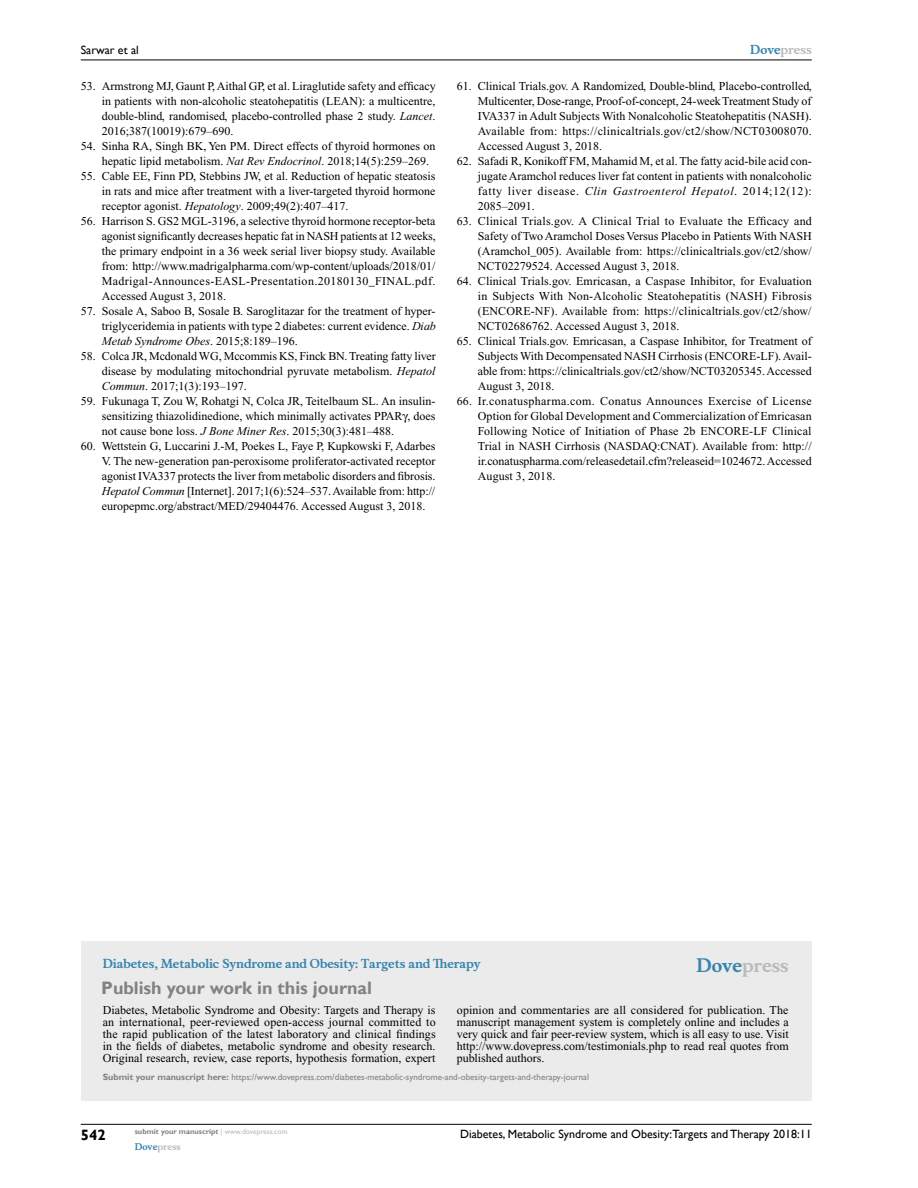
<style>
.page{position:relative;width:918px;height:1188px;background:#fff}
.page>*{position:absolute;margin:0;border:0;box-sizing:border-box;transform-origin:0 0}
.t1{font:700 18px "Gill Sans";color:#808285}
.t2{font:700 18px "Musee";color:#b8babc}
.t3{font:700 15px "Gill Sans";color:#000}
.t4{font:12px/15px "Times New Roman";color:#000;text-align:justify}
.t5{font:12px "Gill Sans";color:#000}
.t6{font:700 12px "Musee";color:#3785ad}
.t7{font:700 12px "Musee";color:#b8babc}
.t8{font:9px "Gill Sans";color:#808285}
.t9{font:700 9px "Musee";color:#b8babc}
.t10{font:700 7.5px "Gill Sans";color:#808285}
.s1{font-style:italic}
.s2{color:#3785ad}
.s3{font-weight:700}
.s4{font-weight:400;color:#b8babc}
</style>
<div class="page">
<div style="left:81px;top:941px;width:731px;height:159px;background:#ebebec"></div>
<hr style="left:81px;top:1124px;width:731px;height:1px;background:#000">
<hr style="left:81px;top:60px;width:731px;height:1px;background:#000">
<p class="t5" style="left:81px;top:43px;width:60px">Sarwar et al</p>
<p class="t4" style="left:102px;top:79px;width:335px;text-indent:-21px">53. Armstrong MJ, Gaunt P, Aithal GP, et al. Liraglutide safety and efficacy in patients with non-alcoholic steatohepatitis (LEAN): a multicentre, double-blind, randomised, placebo-controlled phase 2 study. <span class="s1">Lancet</span>.<br>2016;387(10019):679–690.</p>
<p class="t4" style="left:102px;top:139px;width:335px;text-indent:-21px">54. Sinha RA, Singh BK, Yen PM. Direct effects of thyroid hormones on hepatic lipid metabolism. <span class="s1">Nat Rev Endocrinol</span>. 2018;14(5):259–269.</p>
<p class="t4" style="left:102px;top:169px;width:335px;text-indent:-21px">55. Cable EE, Finn PD, Stebbins JW, et al. Reduction of hepatic steatosis in rats and mice after treatment with a liver-targeted thyroid hormone receptor agonist. <span class="s1">Hepatology</span>. 2009;49(2):407–417.</p>
<p class="t4" style="left:102px;top:214px;width:336px;text-indent:-21px">56. Harrison S. GS2 MGL-3196, a selective thyroid hormone receptor-beta agonist significantly decreases hepatic fat in NASH patients at 12 weeks, the primary endpoint in a 36 week serial liver biopsy study. Available from: http://www.madrigalpharma.com/wp-content/uploads/2018/01/ Madrigal-Announces-EASL-Presentation.20180130_FINAL.pdf.<br>Accessed August 3, 2018.</p>
<p class="t4" style="left:102px;top:304px;width:335px;text-indent:-21px">57. Sosale A, Saboo B, Sosale B. Saroglitazar for the treatment of hyper&shy;triglyceridemia in patients with type 2 diabetes: current evidence. <span class="s1">Diab Metab Syndrome Obes</span>. 2015;8:189–196.</p>
<p class="t4" style="left:102px;top:349px;width:335px;text-indent:-21px">58. Colca JR, Mcdonald WG, Mccommis KS, Finck BN. Treating fatty liver disease by modulating mitochondrial pyruvate metabolism. <span class="s1">Hepatol Commun</span>. 2017;1(3):193–197.</p>
<p class="t4" style="left:102px;top:394px;width:335px;text-indent:-21px">59. Fukunaga T, Zou W, Rohatgi N, Colca JR, Teitelbaum SL. An insulin&shy;sensitizing thiazolidinedione, which minimally activates PPAR , does not cause bone loss. <span class="s1">J Bone Miner Res</span>. 2015;30(3):481–488.</p>
<p class="t4" style="left:102px;top:439px;width:335px;text-indent:-21px">60. Wettstein G, Luccarini J.-M, Poekes L, Faye P, Kupkowski F, Adarbes V. The new-generation pan-peroxisome proliferator-activated receptor agonist IVA337 protects the liver from metabolic disorders and fibrosis.<br><span class="s1">Hepatol Commun</span> [Internet]. 2017;1(6):524–537. Available from: http:// europepmc.org/abstract/MED/29404476. Accessed August 3, 2018.</p>
<p class="t7" style="left:750px;top:43px;width:63px"><span class="s2">Dove</span>press</p>
<p class="t4" style="left:478px;top:79px;width:335px;text-indent:-21px">61. Clinical Trials.gov. A Randomized, Double-blind, Placebo-controlled, Multicenter, Dose-range, Proof-of-concept, 24-week Treatment Study of IVA337 in Adult Subjects With Nonalcoholic Steatohepatitis (NASH).<br>Available from: https://clinicaltrials.gov/ct2/show/NCT03008070.<br>Accessed August 3, 2018.</p>
<p class="t4" style="left:478px;top:154px;width:336px;text-indent:-21px">62. Safadi R, Konikoff FM, Mahamid M, et al. The fatty acid-bile acid con&shy;jugate Aramchol reduces liver fat content in patients with nonalcoholic fatty liver disease. <span class="s1">Clin Gastroenterol Hepatol</span>. 2014;12(12):<br>2085–2091.</p>
<p class="t4" style="left:478px;top:214px;width:336px;text-indent:-21px">63. Clinical Trials.gov. A Clinical Trial to Evaluate the Efficacy and Safety of Two Aramchol Doses Versus Placebo in Patients With NASH (Aramchol_005). Available from: https://clinicaltrials.gov/ct2/show/ NCT02279524. Accessed August 3, 2018.</p>
<p class="t4" style="left:478px;top:274px;width:335px;text-indent:-21px">64. Clinical Trials.gov. Emricasan, a Caspase Inhibitor, for Evaluation in Subjects With Non-Alcoholic Steatohepatitis (NASH) Fibrosis (ENCORE-NF). Available from: https://clinicaltrials.gov/ct2/show/ NCT02686762. Accessed August 3, 2018.</p>
<p class="t4" style="left:478px;top:334px;width:335px;text-indent:-21px">65. Clinical Trials.gov. Emricasan, a Caspase Inhibitor, for Treatment of Subjects With Decompensated NASH Cirrhosis (ENCORE-LF). Avail&shy;able from: https://clinicaltrials.gov/ct2/show/NCT03205345. Accessed August 3, 2018.</p>
<p class="t4" style="left:478px;top:394px;width:335px;text-indent:-21px">66. Ir.conatuspharma.com. Conatus Announces Exercise of License Option for Global Development and Commercialization of Emricasan Following Notice of Initiation of Phase 2b ENCORE-LF Clinical Trial in NASH Cirrhosis (NASDAQ:CNAT). Available from: http:// ir.conatuspharma.com/releasedetail.cfm?releaseid=1024672. Accessed August 3, 2018.</p>
<p class="t6" style="left:103px;top:956px;width:379px">Diabetes, Metabolic Syndrome and Obesity: Targets and Therapy</p>
<h1 class="t1" style="left:101px;top:977px;width:272px">Publish your work in this journal</h1>
<h1 class="t2" style="left:697px;top:955px;width:94px"><span class="s2">Dove</span>press</h1>
<p class="t4" style="left:103px;top:1004px;width:335px;line-height:12px">Diabetes, Metabolic Syndrome and Obesity: Targets and Therapy is an international, peer-reviewed open-access journal committed to the rapid publication of the latest laboratory and clinical findings in the fields of diabetes, metabolic syndrome and obesity research.<br>Original research, review, case reports, hypothesis formation, expert</p>
<p class="t4" style="left:457px;top:1004px;width:333px;line-height:12px">opinion and commentaries are all considered for publication. The manuscript management system is completely online and includes a very quick and fair peer-review system, which is all easy to use. Visit http://www.dovepress.com/testimonials.php to read real quotes from published authors.</p>
<p class="t8" style="left:103px;top:1072px;width:488px"><span class="s3">Submit your manuscript here:</span> https://www.dovepress.com/diabetes-metabolic-syndrome-and-obesity-targets-and-therapy-journal</p>
<p class="t3" style="left:81px;top:1126px;width:26px">542</p>
<p class="t10" style="left:135px;top:1127px;width:154px">submit your manuscript <span class="s4">| www.dovepress.com</span></p>
<p class="t9" style="left:135px;top:1141px;width:48px"><span class="s2">Dove</span>press</p>
<p class="t5" style="left:460px;top:1127px;width:353px">Diabetes, Metabolic Syndrome and Obesity:Targets and Therapy 2018:11</p>
</div>
